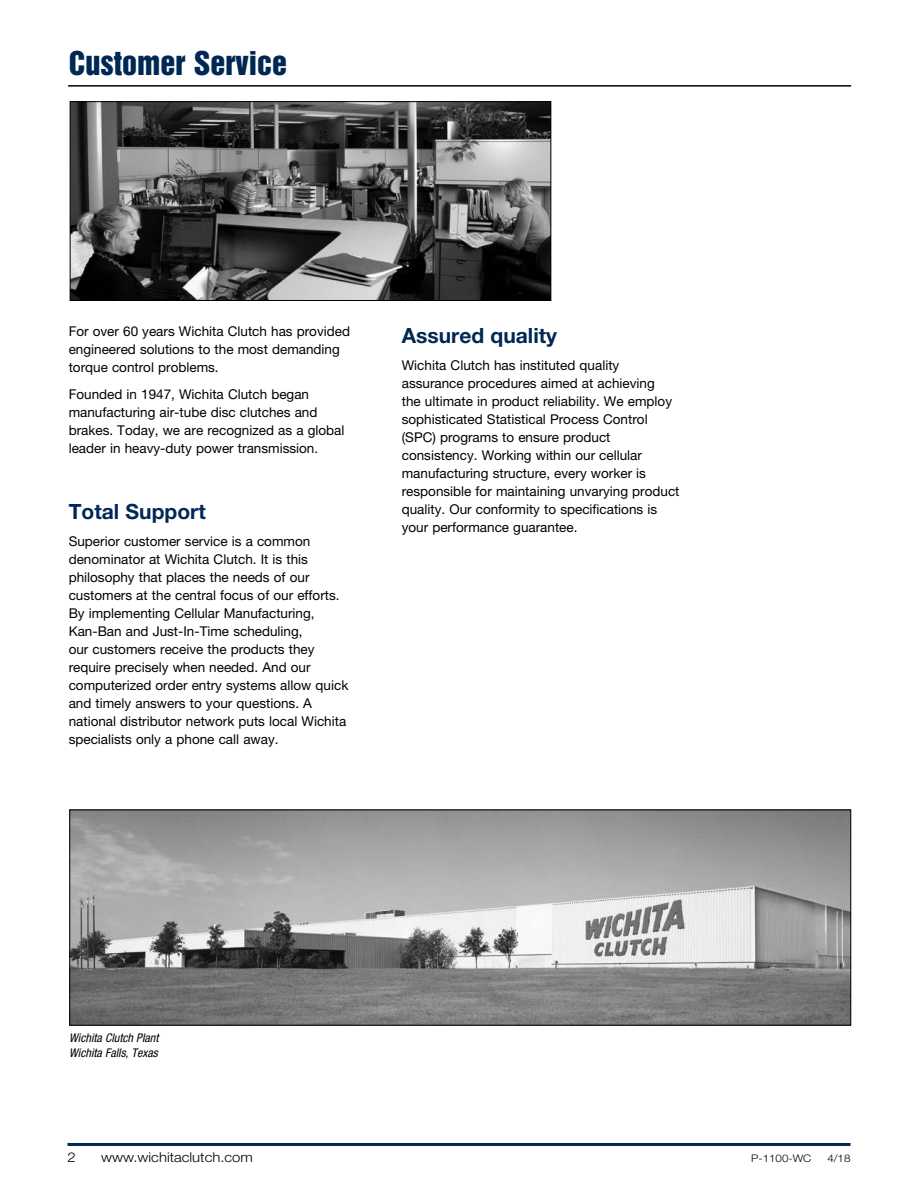
<style>
.page{position:relative;width:918px;height:1188px;background:#fff}
.page>*{position:absolute;margin:0;border:0;box-sizing:border-box;transform-origin:0 0}
.t1{font:30px "Helvetica Inserat LT Std";color:#002855}
.Head_14_16_6_Red{font:700 21px "Helvetica Neue LT Std";color:#002855}
.Body_9_12_6{font:13.5px/18px "Helvetica Neue LT Std";color:#000}
.t2{font:300 13.5px "Helvetica Neue LT Std";color:#000;scale:1.1 1}
.Caption_8_10_5{font:italic condensed 12px/15px "Helvetica Neue LT Std";color:#000}
.t3{font:300 10.5px "Helvetica Neue LT Std";color:#000;scale:1.1 1}
</style>
<div class="page">
<hr style="left:68px;top:1143px;width:782px;height:3px;background:#002855">
<hr style="left:68px;top:85px;width:783px;height:2px;background:#000">
<img style="left:71px;top:812px;width:778px;height:212px">
<div style="left:69px;top:810px;width:782px;height:216px;border:1px solid #000"></div>
<img style="left:72px;top:103px;width:477px;height:196px">
<div style="left:70px;top:101px;width:481px;height:200px;border:1px solid #000"></div>
<p class="t1" style="left:69px;top:45px;width:220px">CUSTOMER SERVICE</p>
<p class="Body_9_12_6" style="left:69px;top:322px;width:283px">For over 60 years Wichita Clutch has provided engineered solutions to the most demanding torque control problems.</p>
<p class="Body_9_12_6" style="left:69px;top:385px;width:277px">Founded in 1947, Wichita Clutch began manufacturing air-tube disc clutches and brakes. Today, we are recognized as a global leader in heavy-duty power transmission.</p>
<p class="Head_14_16_6_Red" style="left:69px;top:499px;width:139px">Total Support</p>
<p class="Body_9_12_6" style="left:69px;top:532px;width:281px">Superior customer service is a common denominator at Wichita Clutch. It is this philosophy that places the needs of our customers at the central focus of our efforts.<br>By implementing Cellular Manufacturing, Kan-Ban and Just-In-Time scheduling,<br>our customers receive the products they require precisely when needed. And our computerized order entry systems allow quick and timely answers to your questions. A national distributor network puts local Wichita specialists only a phone call away.</p>
<p class="Head_14_16_6_Red" style="left:402px;top:323px;width:157px">Assured quality</p>
<p class="Body_9_12_6" style="left:402px;top:357px;width:279px">Wichita Clutch has instituted quality assurance procedures aimed at achieving<br>the ultimate in product reliability. We employ sophisticated Statistical Process Control (SPC) programs to ensure product consistency. Working within our cellular manufacturing structure, every worker is responsible for maintaining unvarying product quality. Our conformity to specifications is your performance guarantee.</p>
<p class="Caption_8_10_5" style="left:69px;top:1031px;width:91px">Wichita Clutch Plant<br>Wichita Falls, Texas</p>
<p class="t2" style="left:68px;top:1149px;width:9px">2</p>
<p class="t2" style="left:101px;top:1149px;width:139px">www.wichitaclutch.com</p>
<p class="t3" style="left:751px;top:1152px;width:56px">P-1100-WC</p>
<p class="t3" style="left:827px;top:1152px;width:23px">4/18</p>
</div>
